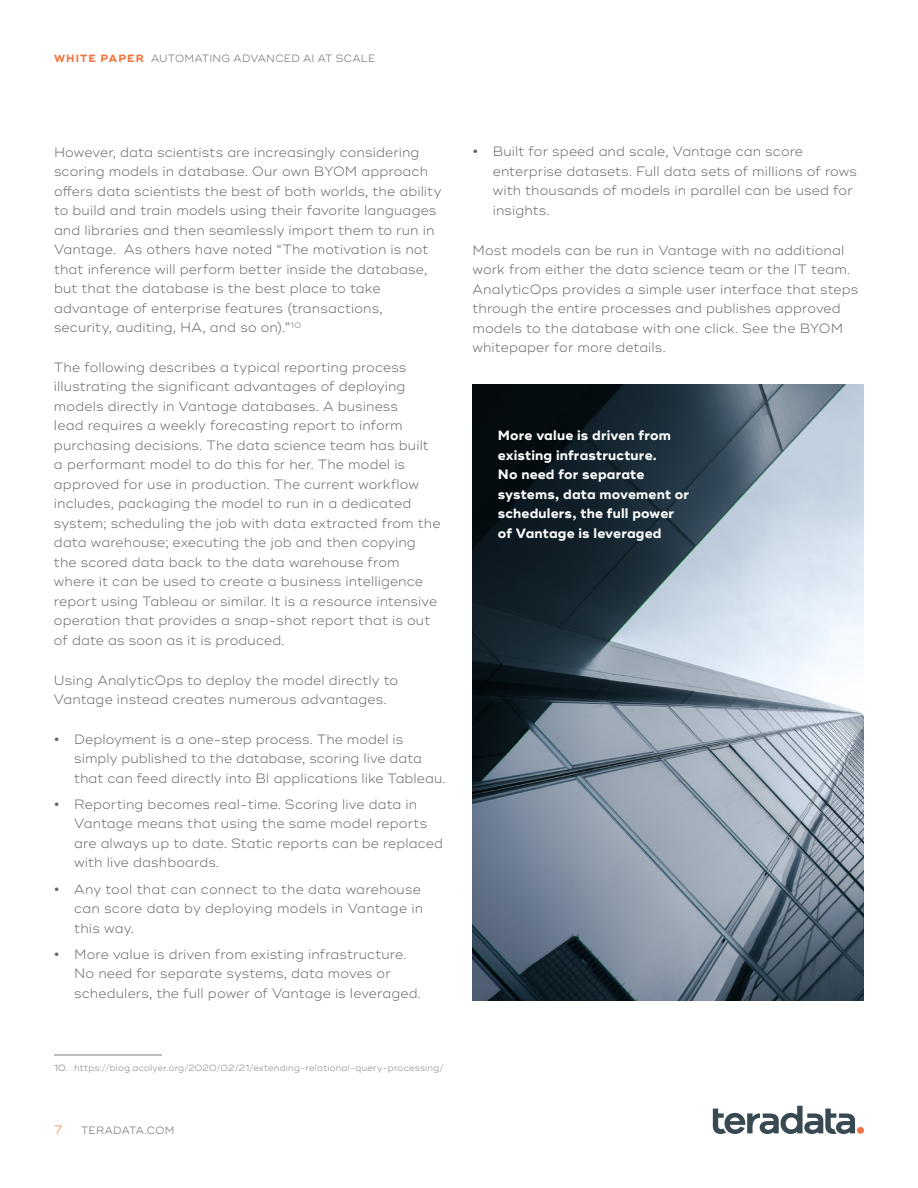
<style>
.page{position:relative;width:918px;height:1188px;background:#fff}
.page>*{position:absolute;margin:0;border:0;box-sizing:border-box;transform-origin:0 0}
.t1{font:300 13.5px/19.5px "Ridley Grotesk";letter-spacing:.005em;color:#636466}
.t2{font:700 13.5px/19.5px "Ridley Grotesk";letter-spacing:.01em;color:#fff}
.t3{font:300 12px "Ridley Grotesk";color:#f37440}
.t4{font:300 10.5px "Ridley Grotesk";letter-spacing:.02em;color:#636466}
.t5{font:300 9px "Ridley Grotesk";letter-spacing:.025em;color:#758085}
.s1{font-weight:700;color:#f37440}
.s2{font-weight:700}
.s3{color:#6d6e71}
</style>
<div class="page">
<svg style="left:713px;top:1106px;width:142px;height:28px"></svg>
<div style="left:857px;top:1127px;width:7px;height:7px;background:#f37440;border-radius:50%"></div>
<hr style="left:54px;top:1055px;width:108px;height:1px;background:#bcbec0">
<img style="left:472px;top:384px;width:392px;height:616px">
<p class="t4" style="left:54px;top:52px;width:323px"><span class="s1">WHITE PAPER</span> AUTOMATING ADVANCED AI AT SCALE</p>
<p class="t1" style="left:54px;top:142px;width:389px">However, data scientists are increasingly considering scoring models in database. Our own BYOM approach offers data scientists the best of both worlds, the ability to build and train models using their favorite languages and libraries and then seamlessly import them to run in Vantage. As others have noted “The motivation is not that inference will perform better inside the database, but that the database is the best place to take advantage of enterprise features (transactions, security, auditing, HA, and so on).”<sup>10</sup></p>
<p class="t1" style="left:54px;top:358px;width:388px">The following describes a typical reporting process illustrating the significant advantages of deploying models directly in Vantage databases. A business<br>lead requires a weekly forecasting report to inform purchasing decisions. The data science team has built a performant model to do this for her. The model is approved for use in production. The current workflow includes, packaging the model to run in a dedicated system; scheduling the job with data extracted from the data warehouse; executing the job and then copying the scored data back to the data warehouse from where it can be used to create a business intelligence report using Tableau or similar. It is a resource intensive operation that provides a snap-shot report that is out of date as soon as it is produced.</p>
<p class="t1" style="left:54px;top:670px;width:346px">Using AnalyticOps to deploy the model directly to<br>Vantage instead creates numerous advantages.</p>
<p class="t1" style="left:74px;top:730px;width:373px;text-indent:-20px"><span class="s2">•</span> Deployment is a one-step process. The model is simply published to the database, scoring live data that can feed directly into BI applications like Tableau.</p>
<p class="t1" style="left:74px;top:795px;width:370px;text-indent:-20px"><span class="s2">•</span> Reporting becomes real-time. Scoring live data in Vantage means that using the same model reports are always up to date. Static reports can be replaced with live dashboards.</p>
<p class="t1" style="left:74px;top:880px;width:351px;text-indent:-20px"><span class="s2">•</span> Any tool that can connect to the data warehouse can score data by deploying models in Vantage in this way.</p>
<p class="t1" style="left:74px;top:945px;width:348px;text-indent:-20px"><span class="s2">•</span> More value is driven from existing infrastructure.<br>No need for separate systems, data moves or schedulers, the full power of Vantage is leveraged.</p>
<p class="t5" style="left:54px;top:1063px;width:391px"><span class="s3">10.</span> https://blog.acolyer.org/2020/02/21/extending-relational-query-processing/</p>
<p class="t3" style="left:54px;top:1122px;width:10px">7</p>
<p class="t4" style="left:81px;top:1124px;width:95px">TERADATA.COM</p>
<p class="t1" style="left:493px;top:142px;width:366px;text-indent:-20px"><span class="s2">•</span> Built for speed and scale, Vantage can score enterprise datasets. Full data sets of millions of rows with thousands of models in parallel can be used for insights.</p>
<p class="t1" style="left:472px;top:241px;width:387px">Most models can be run in Vantage with no additional work from either the data science team or the IT team.<br>AnalyticOps provides a simple user interface that steps through the entire processes and publishes approved models to the database with one click. See the BYOM whitepaper for more details.</p>
<p class="t2" style="left:498px;top:426px;width:193px">More value is driven from existing infrastructure.<br>No need for separate systems, data movement or schedulers, the full power of Vantage is leveraged</p>
</div>
